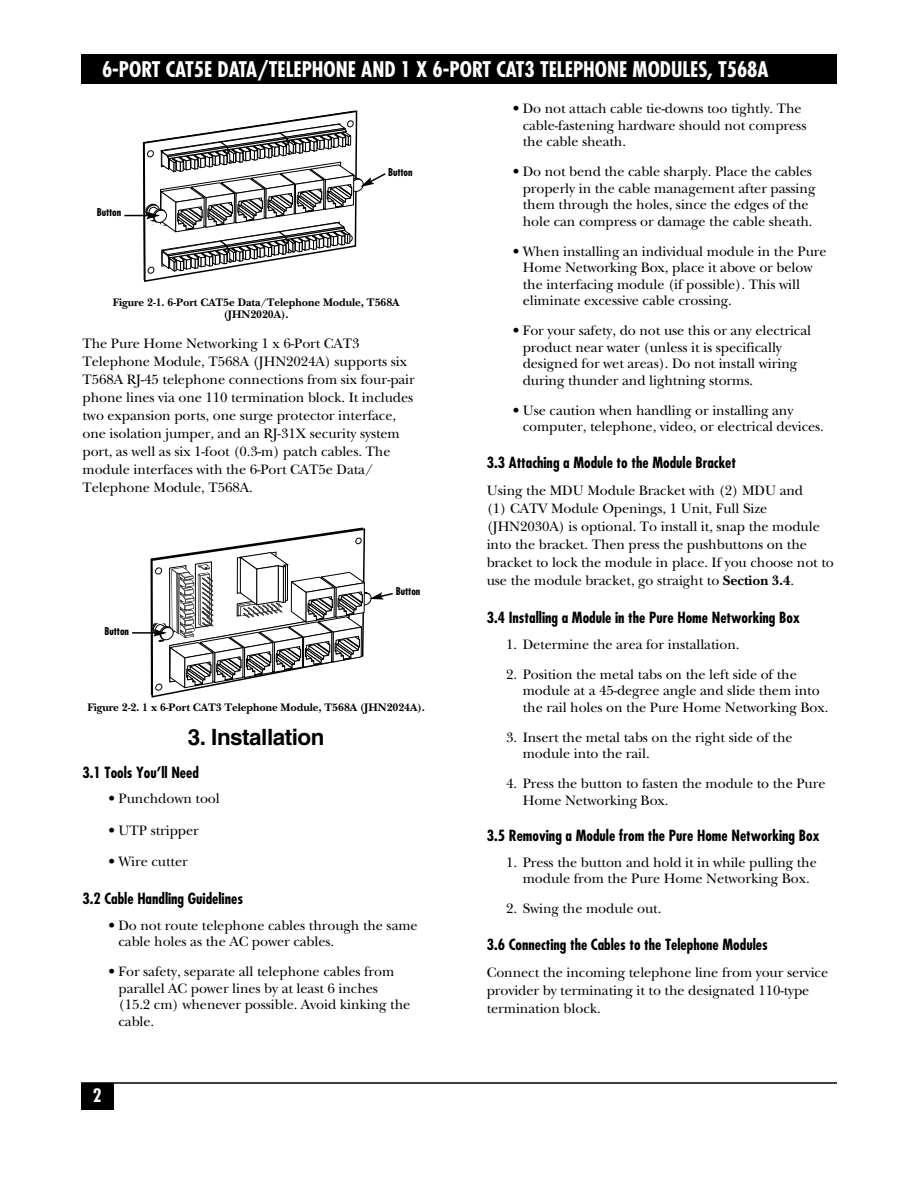
<style>
.page{position:relative;width:918px;height:1188px;background:#fff}
.page>*{position:absolute;margin:0;border:0;box-sizing:border-box;transform-origin:0 0}
.t1{font:700 22.5px "Helvetica";letter-spacing:-.02em;color:#000}
.t2{font:700 condensed 21px "Futura";color:#fff}
.t3{font:700 condensed 18px "Futura";color:#fff}
.t4{font:700 condensed 15px "Futura";color:#000}
.t5{font:14.25px/16.5px "New Baskerville";letter-spacing:-.005em;color:#000}
.t6{font:700 11.4px/12px "New Baskerville";letter-spacing:-.005em;color:#000;text-align:center}
.t7{font:700 condensed 10.5px "Futura";letter-spacing:-.01em;color:#000}
.s1{font-weight:700}
</style>
<div class="page">
<div style="left:81px;top:54px;width:756px;height:30px;background:#000"></div>
<hr style="left:81px;top:1082px;width:756px;height:2px;background:#000">
<div style="left:81px;top:1083px;width:33px;height:27px;background:#000"></div>
<hr style="left:132px;top:632px;width:24px;height:2px;background:#000">
<svg style="left:149px;top:528px;width:244px;height:170px"></svg>
<svg style="left:124px;top:110px;width:262px;height:172px"></svg>
<h2 class="t2" style="left:102px;top:60px;width:668px">6-PORT CAT5E DATA/TELEPHONE AND 1 X 6-PORT CAT3 TELEPHONE MODULES, T568A</h2>
<p class="t7" style="left:97px;top:208px;width:26px">Button</p>
<p class="t7" style="left:388px;top:167px;width:26px">Button</p>
<p class="t6" style="left:113px;top:298px;width:288px">Figure 2-1. 6-Port CAT5e Data/Telephone Module, T568A (JHN2020A).</p>
<p class="t5" style="left:82px;top:336px;width:334px;line-height:18px">The Pure Home Networking 1 x 6-Port CAT3<br>Telephone Module, T568A (JHN2024A) supports six T568A RJ-45 telephone connections from six four-pair phone lines via one 110 termination block. It includes two expansion ports, one surge protector interface, one isolation jumper, and an RJ-31X security system port, as well as six 1-foot (0.3-m) patch cables. The module interfaces with the 6-Port CAT5e Data/ Telephone Module, T568A.</p>
<p class="t7" style="left:105px;top:626px;width:26px">Button</p>
<p class="t7" style="left:396px;top:586px;width:26px">Button</p>
<p class="t6" style="left:87px;top:703px;width:339px">Figure 2-2. 1 x 6-Port CAT3 Telephone Module, T568A (JHN2024A).</p>
<h1 class="t1" style="left:188px;top:729px;width:138px">3. Installation</h1>
<p class="t4" style="left:82px;top:766px;width:118px">3.1 Tools You’ll Need</p>
<p class="t5" style="left:108px;top:792px;width:113px">• Punchdown tool</p>
<p class="t5" style="left:108px;top:823px;width:92px">• UTP stripper</p>
<p class="t5" style="left:108px;top:855px;width:81px">• Wire cutter</p>
<p class="t4" style="left:82px;top:892px;width:162px">3.2 Cable Handling Guidelines</p>
<p class="t5" style="left:118px;top:919px;width:301px;text-indent:-10px">• Do not route telephone cables through the same cable holes as the AC power cables.</p>
<p class="t5" style="left:118px;top:965px;width:293px;text-indent:-10px">• For safety, separate all telephone cables from parallel AC power lines by at least 6 inches (15.2 cm) whenever possible. Avoid kinking the cable.</p>
<p class="t3" style="left:93px;top:1087px;width:10px">2</p>
<p class="t5" style="left:523px;top:102px;width:285px;text-indent:-10px">• Do not attach cable tie-downs too tightly. The cable-fastening hardware should not compress the cable sheath.</p>
<p class="t5" style="left:523px;top:165px;width:294px;text-indent:-10px">• Do not bend the cable sharply. Place the cables properly in the cable management after passing them through the holes, since the edges of the hole can compress or damage the cable sheath.</p>
<p class="t5" style="left:523px;top:244px;width:305px;text-indent:-10px">• When installing an individual module in the Pure Home Networking Box, place it above or below the interfacing module (if possible). This will eliminate excessive cable crossing.</p>
<p class="t5" style="left:523px;top:324px;width:290px;text-indent:-10px">• For your safety, do not use this or any electrical product near water (unless it is specifically designed for wet areas). Do not install wiring during thunder and lightning storms.</p>
<p class="t5" style="left:523px;top:403px;width:303px;text-indent:-10px">• Use caution when handling or installing any computer, telephone, video, or electrical devices.</p>
<p class="t4" style="left:487px;top:456px;width:251px">3.3 Attaching a Module to the Module Bracket</p>
<p class="t5" style="left:487px;top:483px;width:349px;line-height:18px">Using the MDU Module Bracket with (2) MDU and<br>(1) CATV Module Openings, 1 Unit, Full Size (JHN2030A) is optional. To install it, snap the module into the bracket. Then press the pushbuttons on the bracket to lock the module in place. If you choose not to use the module bracket, go straight to <span class="s1">Section 3.4</span>.</p>
<p class="t4" style="left:487px;top:611px;width:315px">3.4 Installing a Module in the Pure Home Networking Box</p>
<p class="t5" style="left:506px;top:637px;width:235px">1. Determine the area for installation.</p>
<p class="t5" style="left:523px;top:667px;width:307px;text-indent:-17px">2. Position the metal tabs on the left side of the module at a 45-degree angle and slide them into the rail holes on the Pure Home Networking Box.</p>
<p class="t5" style="left:523px;top:730px;width:271px;text-indent:-17px">3. Insert the metal tabs on the right side of the module into the rail.</p>
<p class="t5" style="left:523px;top:777px;width:304px;text-indent:-17px">4. Press the button to fasten the module to the Pure<br>Home Networking Box.</p>
<p class="t4" style="left:487px;top:829px;width:335px">3.5 Removing a Module from the Pure Home Networking Box</p>
<p class="t5" style="left:523px;top:856px;width:296px;text-indent:-17px">1. Press the button and hold it in while pulling the module from the Pure Home Networking Box.</p>
<p class="t5" style="left:506px;top:902px;width:157px">2. Swing the module out.</p>
<p class="t4" style="left:487px;top:938px;width:282px">3.6 Connecting the Cables to the Telephone Modules</p>
<p class="t5" style="left:487px;top:965px;width:343px;line-height:18px">Connect the incoming telephone line from your service provider by terminating it to the designated 110-type termination block.</p>
</div>
